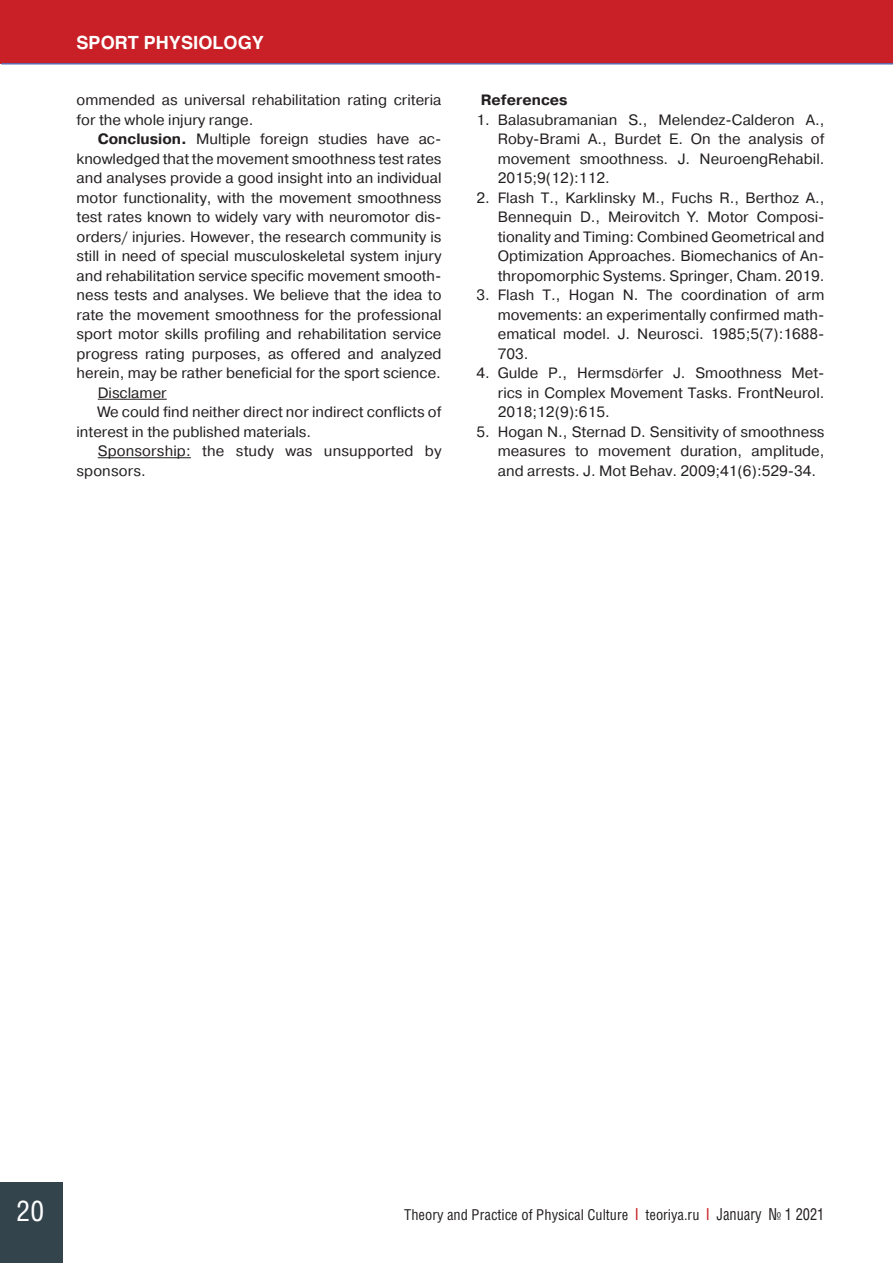
<style>
.page{position:relative;width:893px;height:1263px;background:#fff}
.page>*{position:absolute;margin:0;border:0;box-sizing:border-box;transform-origin:0 0}
.t1{font:28.5px "Helios Cond C";color:#fff}
.t2{font:700 18px "Helios C";color:#fff}
.ТЕКСТ{font:15px/19.5px "Pragmatica C";color:#231f20;text-align:justify}
.t3{font:15px "Helios Cond C";color:#231f20}
.ТЕКСТ-2{font:700 15px "Pragmatica C";color:#231f20}
.s1{font-weight:700}
.s2{font-family:"Times New Roman"}
.s3{font-weight:700;font-size:16.5px;color:#c82026}
.s4{font-size:16.5px}
</style>
<div class="page">
<div style="left:0;top:0;width:893px;height:64px;background:#c82026"></div>
<hr style="left:1px;top:63px;width:892px;height:2px;background:#5d6cb3">
<div style="left:0;top:1182px;width:62px;height:81px;background:#34444d"></div>
<hr style="left:98px;top:399px;width:69px;height:1px;background:#231f20">
<hr style="left:98px;top:457px;width:93px;height:1px;background:#231f20">
<p class="t2" style="left:77px;top:33px;width:189px">SPORT PHYSIOLOGY</p>
<p class="ТЕКСТ" style="left:77px;top:90px;width:366px">ommended as universal rehabilitation rating criteria for the whole injury range.</p>
<p class="ТЕКСТ" style="left:77px;top:129px;width:366px;text-indent:21px"><span class="s1">Conclusion.</span> Multiple foreign studies have ac&shy;knowledged that the movement smoothness test rates and analyses provide a good insight into an individual motor functionality, with the movement smoothness test rates known to widely vary with neuromotor dis&shy;orders/ injuries. However, the research community is still in need of special musculoskeletal system injury and rehabilitation service specific movement smooth&shy;ness tests and analyses. We believe that the idea to rate the movement smoothness for the professional sport motor skills profiling and rehabilitation service progress rating purposes, as offered and analyzed herein, may be rather beneficial for the sport science.</p>
<p class="ТЕКСТ" style="left:98px;top:383px;width:70px">Disclamer</p>
<p class="ТЕКСТ" style="left:77px;top:402px;width:366px;text-indent:21px">We could find neither direct nor indirect conflicts of interest in the published materials.</p>
<p class="ТЕКСТ" style="left:77px;top:441px;width:366px;text-indent:21px">Sponsorship: the study was unsupported by sponsors.</p>
<p class="ТЕКСТ-2" style="left:481px;top:92px;width:88px">References</p>
<p class="ТЕКСТ" style="left:498px;top:110px;width:328px;text-indent:-21px">1. Balasubramanian S., Melendez-Calderon A., Roby-Brami A., Burdet E. On the analysis of movement smoothness. J. NeuroengRehabil.<br>2015;9(12):112.</p>
<p class="ТЕКСТ" style="left:498px;top:188px;width:328px;text-indent:-21px">2. Flash T., Karklinsky M., Fuchs R., Berthoz A., Bennequin D., Meirovitch Y. Motor Composi&shy;tionality and Timing: Combined Geometrical and Optimization Approaches. Biomechanics of An&shy;thropomorphic Systems. Springer, Cham. 2019.</p>
<p class="ТЕКСТ" style="left:498px;top:285px;width:328px;text-indent:-21px">3. Flash T., Hogan N. The coordination of arm movements: an experimentally confirmed math&shy;ematical model. J. Neurosci. 1985;5(7):1688- 703.</p>
<p class="ТЕКСТ" style="left:498px;top:363px;width:328px;text-indent:-21px">4. Gulde P., Hermsd<span class="s2">ö</span>rfer J. Smoothness Met&shy;rics in Complex Movement Tasks. FrontNeurol.<br>2018;12(9):615.</p>
<p class="ТЕКСТ" style="left:498px;top:422px;width:328px;text-indent:-21px">5. Hogan N., Sternad D. Sensitivity of smoothness measures to movement duration, amplitude, and arrests. J. Mot Behav. 2009;41(6):529-34.</p>
<h1 class="t1" style="left:17px;top:1194px;width:29px">20</h1>
<p class="t3" style="left:404px;top:1205px;width:422px">Theory and Practice of Physical Culture <span class="s3">|</span> teoriya.ru <span class="s3">|</span> <span class="s4">January № 1 2021</span></p>
</div>
